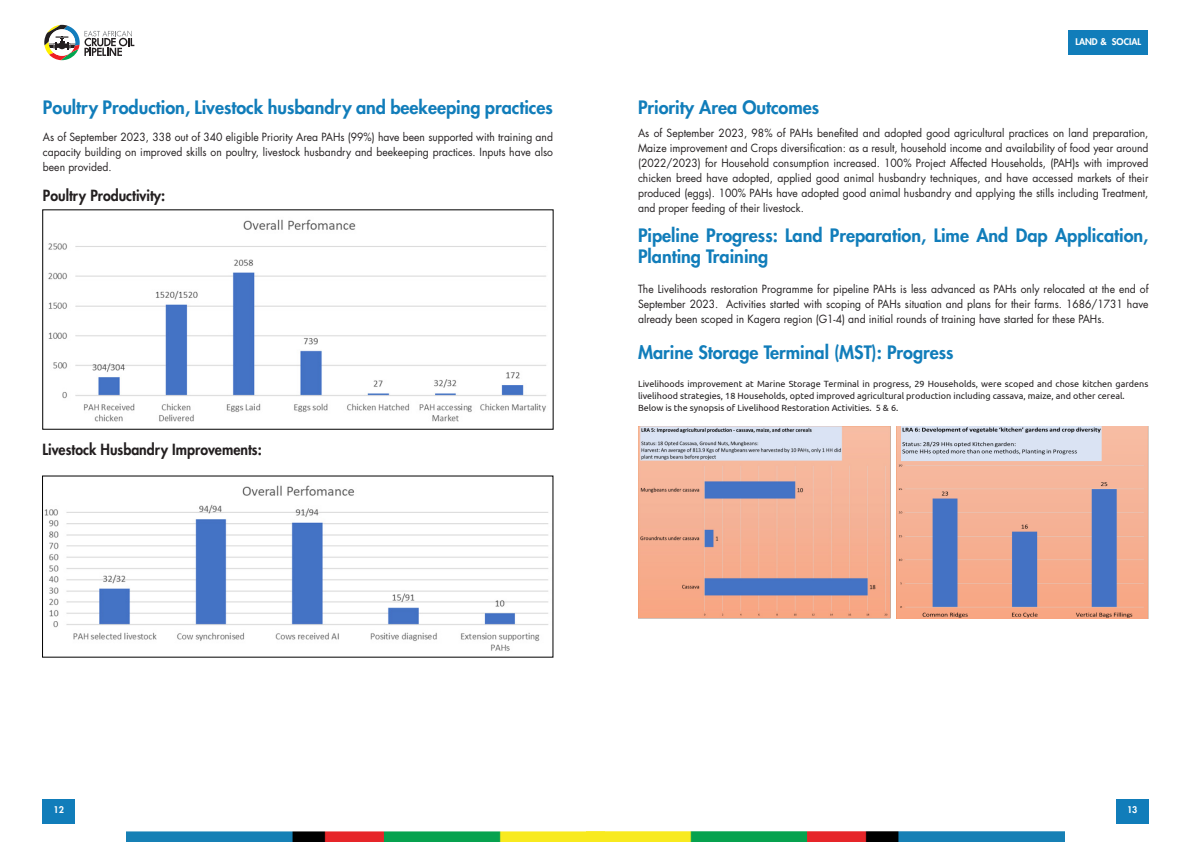
<style>
.page{position:relative;width:1191px;height:842px;background:#fff}
.page>*{position:absolute;margin:0;border:0;box-sizing:border-box;transform-origin:0 0}
.t1{font:800 18px/21.6px "Futura Std";color:#117dba}
.t2{font:800 15px "Futura Std";color:#231f20;scale:.94 1}
.t3{font:11px/15px "Futura Std";color:#231f20;text-align:justify;scale:.94 1}
.t4{font:9px/12px "Ubuntu";color:#231f20}
.t5{font:800 9px "Futura Std";color:#fff}
</style>
<div class="page">
<img style="left:604px;top:831px;width:460px;height:11px">
<div style="left:1116px;top:799px;width:32px;height:25px;background:#117dba"></div>
<div style="left:1068px;top:30px;width:80px;height:25px;background:#117dba"></div>
<img style="left:126px;top:831px;width:478px;height:11px">
<div style="left:43px;top:799px;width:32px;height:25px;background:#117dba"></div>
<svg style="left:44px;top:25px;width:90px;height:35px"></svg>
<img style="left:48px;top:219px;width:498px;height:203px">
<img style="left:44px;top:485px;width:505px;height:166px">
<img style="left:638px;top:427px;width:252px;height:191px">
<img style="left:896px;top:427px;width:252px;height:191px">
<h1 class="t1" style="left:43px;top:96px;width:511px">Poultry Production, Livestock husbandry and beekeeping practices</h1>
<p class="t3" style="left:43px;top:130px;width:544px">As of September 2023, 338 out of 340 eligible Priority Area PAHs (99%) have been supported with training and capacity building on improved skills on poultry, livestock husbandry and beekeeping practices. Inputs have also been provided.</p>
<h2 class="t2" style="left:43px;top:186px;width:132px">Poultry Productivity:</h2>
<h2 class="t2" style="left:43px;top:440px;width:235px">Livestock Husbandry Improvements:</h2>
<h1 class="t1" style="left:638px;top:96px;width:183px">Priority Area Outcomes</h1>
<p class="t5" style="left:1075px;top:36px;width:67px">LAND &amp; SOCIAL</p>
<p class="t3" style="left:638px;top:125px;width:544px">As of September 2023, 98% of PAHs benefited and adopted good agricultural practices on land preparation, Maize improvement and Crops diversification: as a result, household income and availability of food year around (2022/2023) for Household consumption increased. 100% Project Affected Households, (PAH)s with improved chicken breed have adopted, applied good animal husbandry techniques, and have accessed markets of their produced (eggs). 100% PAHs have adopted good animal husbandry and applying the stills including Treatment, and proper feeding of their livestock.</p>
<h1 class="t1" style="left:638px;top:224px;width:512px">Pipeline Progress: Land Preparation, Lime And Dap Application,<br>Planting Training</h1>
<p class="t3" style="left:638px;top:281px;width:544px">The Livelihoods restoration Programme for pipeline PAHs is less advanced as PAHs only relocated at the end of September 2023. Activities started with scoping of PAHs situation and plans for their farms. 1686/1731 have already been scoped in Kagera region (G1-4) and initial rounds of training have started for these PAHs.</p>
<h1 class="t1" style="left:638px;top:342px;width:317px">Marine Storage Terminal (MST): Progress</h1>
<p class="t4" style="left:638px;top:378px;width:512px">Livelihoods improvement at Marine Storage Terminal in progress, 29 Households, were scoped and chose kitchen gardens livelihood strategies, 18 Households, opted improved agricultural production including cassava, maize, and other cereal.<br>Below is the synopsis of Livelihood Restoration Activities. 5 &amp; 6.</p>
<p class="t5" style="left:54px;top:804px;width:12px">12</p>
<p class="t5" style="left:1127px;top:804px;width:12px">13</p>
</div>
